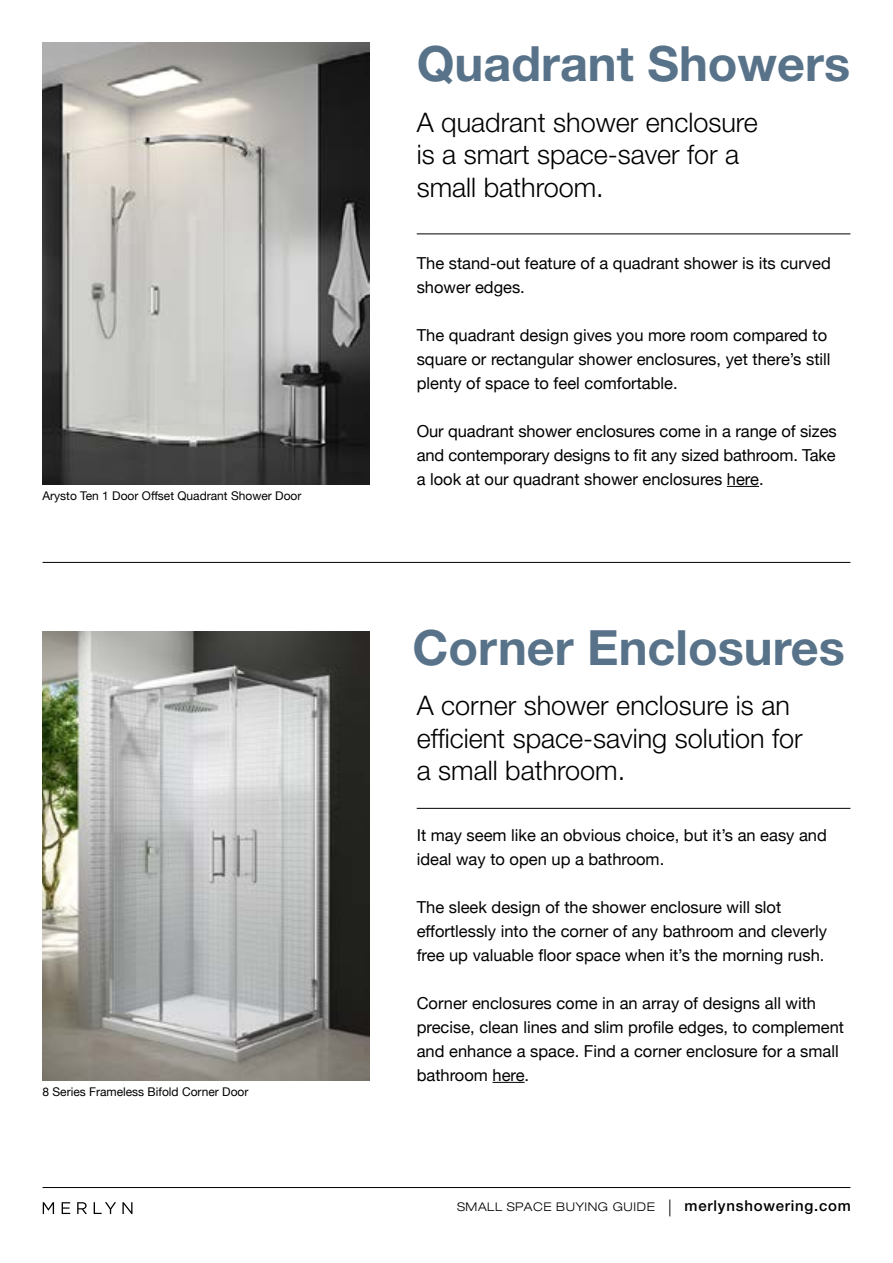
<style>
.page{position:relative;width:893px;height:1263px;background:#fff}
.page>*{position:absolute;margin:0;border:0;box-sizing:border-box;transform-origin:0 0}
.t1{font:700 48.6px "Helvetica Neue";color:#587389}
.t2{font:300 27px/32.4px "Helvetica Neue";color:#000}
.t3{font:16.5px/24px "Helvetica Neue";color:#000}
.t4{font:12px "Helvetica Neue";color:#000}
.t5{font:300 expanded 12px "Helvetica Neue";letter-spacing:.05em;color:#000}
.s1{font-weight:100;font-size:22.5px}
.s2{font-weight:500;font-stretch:normal;font-size:15px}
</style>
<div class="page">
<svg style="left:43px;top:1202px;width:11px;height:12px"></svg>
<svg style="left:62px;top:1202px;width:8px;height:12px"></svg>
<svg style="left:77px;top:1202px;width:10px;height:12px"></svg>
<svg style="left:94px;top:1202px;width:22px;height:12px"></svg>
<svg style="left:122px;top:1202px;width:10px;height:12px"></svg>
<hr style="left:43px;top:1187px;width:807px;height:1px;background:#000">
<hr style="left:727px;top:486px;width:32px;height:1px;background:#000">
<img style="left:43px;top:43px;width:327px;height:442px">
<img style="left:43px;top:631px;width:327px;height:449px">
<hr style="left:417px;top:233px;width:433px;height:1px;background:#000">
<hr style="left:493px;top:1082px;width:32px;height:1px;background:#000">
<hr style="left:417px;top:808px;width:433px;height:1px;background:#000">
<hr style="left:43px;top:562px;width:807px;height:1px;background:#000">
<p class="t4" style="left:43px;top:487px;width:260px">Arysto Ten 1 Door Offset Quadrant Shower Door</p>
<p class="t4" style="left:43px;top:1083px;width:207px">8 Series Frameless Bifold Corner Door</p>
<h1 class="t1" style="left:417px;top:33px;width:435px">Quadrant Showers</h1>
<h2 class="t2" style="left:417px;top:105px;width:343px">A quadrant shower enclosure is a smart space-saver for a small bathroom.</h2>
<p class="t3" style="left:417px;top:252px;width:416px">The stand-out feature of a quadrant shower is its curved shower edges.</p>
<p class="t3" style="left:417px;top:324px;width:415px">The quadrant design gives you more room compared to square or rectangular shower enclosures, yet there’s still plenty of space to feel comfortable.</p>
<p class="t3" style="left:417px;top:420px;width:422px;text-align:justify">Our quadrant shower enclosures come in a range of sizes and contemporary designs to fit any sized bathroom. Take a look at our quadrant shower enclosures here.</p>
<h1 class="t1" style="left:412px;top:618px;width:434px">Corner Enclosures</h1>
<h2 class="t2" style="left:417px;top:689px;width:388px">A corner shower enclosure is an efficient space-saving solution for a small bathroom.</h2>
<p class="t3" style="left:417px;top:824px;width:412px">It may seem like an obvious choice, but it’s an easy and ideal way to open up a bathroom.</p>
<p class="t3" style="left:417px;top:896px;width:412px">The sleek design of the shower enclosure will slot effortlessly into the corner of any bathroom and cleverly free up valuable floor space when it’s the morning rush.</p>
<p class="t3" style="left:417px;top:992px;width:429px">Corner enclosures come in an array of designs all with precise, clean lines and slim profile edges, to complement and enhance a space. Find a corner enclosure for a small bathroom here.</p>
<p class="t5" style="left:457px;top:1200px;width:395px">SMALL SPACE BUYING GUIDE <span class="s1">|</span> <span class="s2">merlynshowering.com</span></p>
</div>
